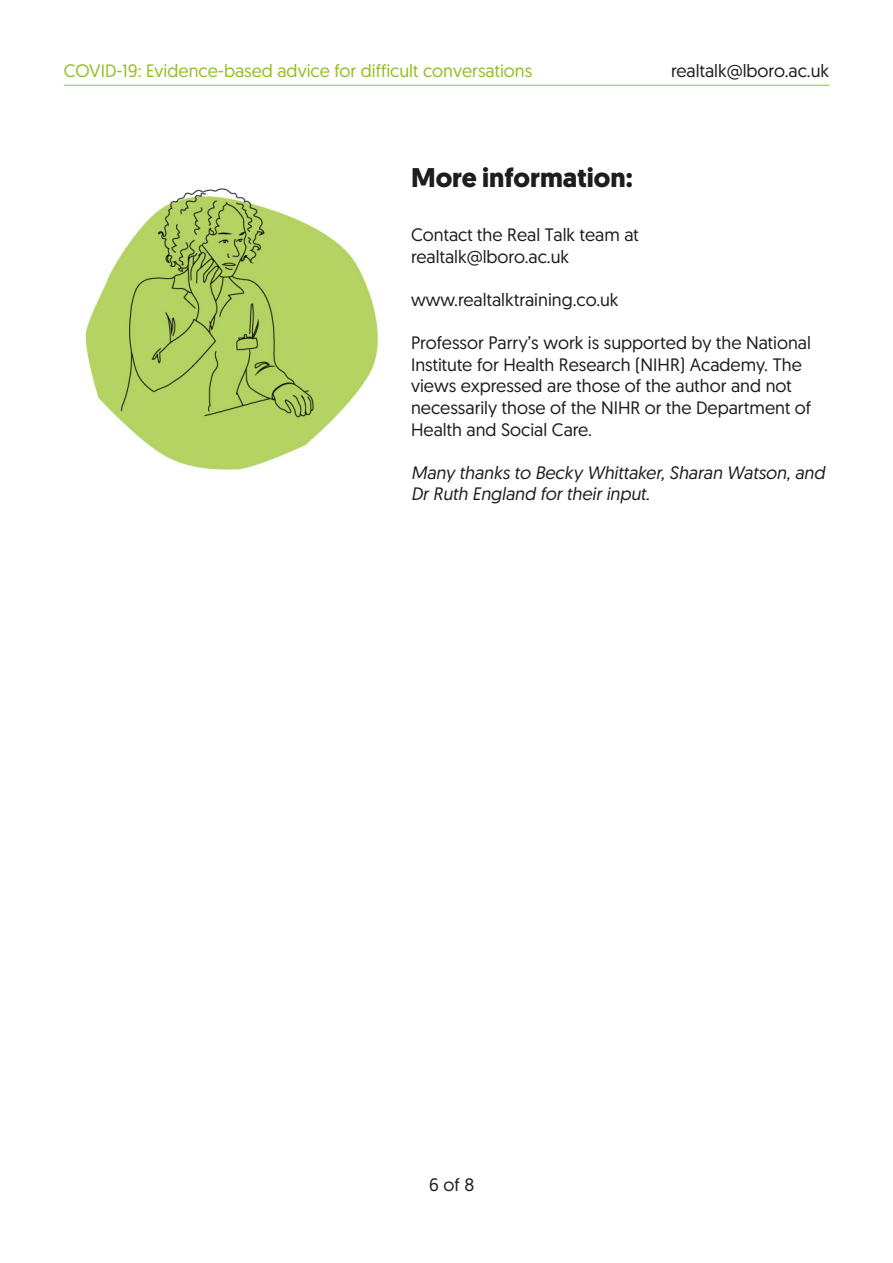
<style>
.page{position:relative;width:893px;height:1263px;background:#fff}
.page>*{position:absolute;margin:0;border:0;box-sizing:border-box;transform-origin:0 0}
.t1{font:700 27px "Geomanist";color:#1d1d1b}
.t2{font:18px/21.6px "Geomanist";color:#1d1d1b}
.t3{font:italic 18px/21.6px "Geomanist";color:#1d1d1b}
.t4{font:18px "Geomanist";color:#92be1e}
</style>
<div class="page">
<hr style="left:64px;top:85px;width:765px;height:1px;background:#8ac33f">
<img style="left:85px;top:188px;width:294px;height:282px">
<p class="t4" style="left:64px;top:59px;width:470px">COVID-19: Evidence-based advice for difficult conversations</p>
<p class="t2" style="left:671px;top:60px;width:160px">realtalk@lboro.ac.uk</p>
<p class="t1" style="left:411px;top:160px;width:223px">More information:</p>
<p class="t2" style="left:411px;top:223px;width:229px">Contact the Real Talk team at</p>
<p class="t2" style="left:411px;top:245px;width:160px">realtalk@lboro.ac.uk</p>
<p class="t2" style="left:411px;top:288px;width:209px">www.realtalktraining.co.uk</p>
<p class="t2" style="left:411px;top:331px;width:402px">Professor Parry’s work is supported by the National Institute for Health Research (NIHR) Academy. The views expressed are those of the author and not necessarily those of the NIHR or the Department of Health and Social Care.</p>
<p class="t3" style="left:411px;top:461px;width:415px">Many thanks to Becky Whittaker, Sharan Watson, and<br>Dr Ruth England for their input.</p>
<p class="t2" style="left:429px;top:1174px;width:47px">6 of 8</p>
</div>
